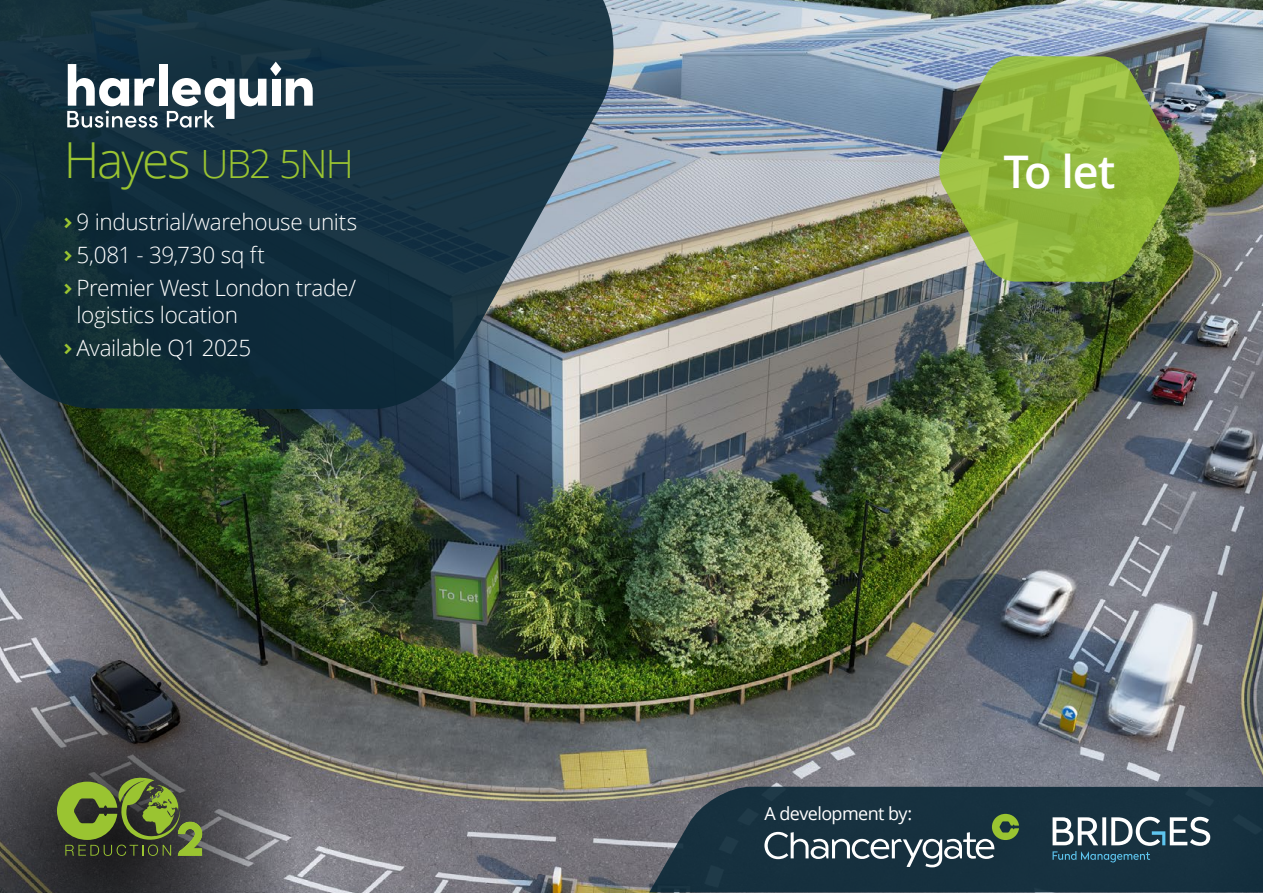
<style>
.page{position:relative;width:1263px;height:893px;background:#fff}
.page>*{position:absolute;margin:0;border:0;box-sizing:border-box;transform-origin:0 0}
.t1{font:600 45px "Open Sans";color:#fff}
.t2{font:300 39px "Open Sans";letter-spacing:-.05em;color:#9ac431}
.t3{font:300 22.5px/33px "Open Sans";letter-spacing:-.015em;color:#fff}
.t4{font:18px "Open Sans";letter-spacing:-.035em;color:#fff}
.s1{font-size:49.65px}
.s2{font-family:"Nexa";font-weight:700;color:#9ac431}
</style>
<div class="page">
<img style="left:0;top:0;width:1263px;height:893px">
<svg style="left:0;top:0;width:618px;height:409px;background:#243d49"></svg>
<img style="left:938px;top:56px;width:243px;height:226px">
<svg style="left:0;top:655px;width:297px;height:238px;background:#545457"></svg>
<svg style="left:649px;top:787px;width:614px;height:105px;background:#1e3644"></svg>
<svg style="left:764px;top:814px;width:255px;height:53px;background:#395058"></svg>
<svg style="left:1052px;top:817px;width:158px;height:45px"></svg>
<hr style="left:202px;top:822px;width:1px;height:33px;background:#9ac431">
<svg style="left:57px;top:772px;width:145px;height:84px;background:#5a6a34"></svg>
<div style="left:159px;top:64px;width:8px;height:42px;background:#fff"></div>
<svg style="left:67px;top:64px;width:91px;height:64px"></svg>
<svg style="left:167px;top:62px;width:146px;height:66px"></svg>
<h2 class="t2" style="left:64px;top:137px;width:292px"><span class="s1">Hayes</span> UB2 5NH</h2>
<h1 class="t1" style="left:1003px;top:141px;width:113px">To let</h1>
<p class="t3" style="left:64px;top:205px;width:295px"><span class="s2">&gt;</span> 9 industrial/warehouse units <span class="s2">&gt;</span> 5,081 - 39,730 sq ft<br><span class="s2">&gt;</span> Premier West London trade/</p>
<p class="t3" style="left:64px;top:298px;width:189px;text-align:center">logistics location<br><span class="s2">&gt;</span> Available Q1 2025</p>
<p class="t4" style="left:764px;top:801px;width:149px">A development by:</p>
</div>
